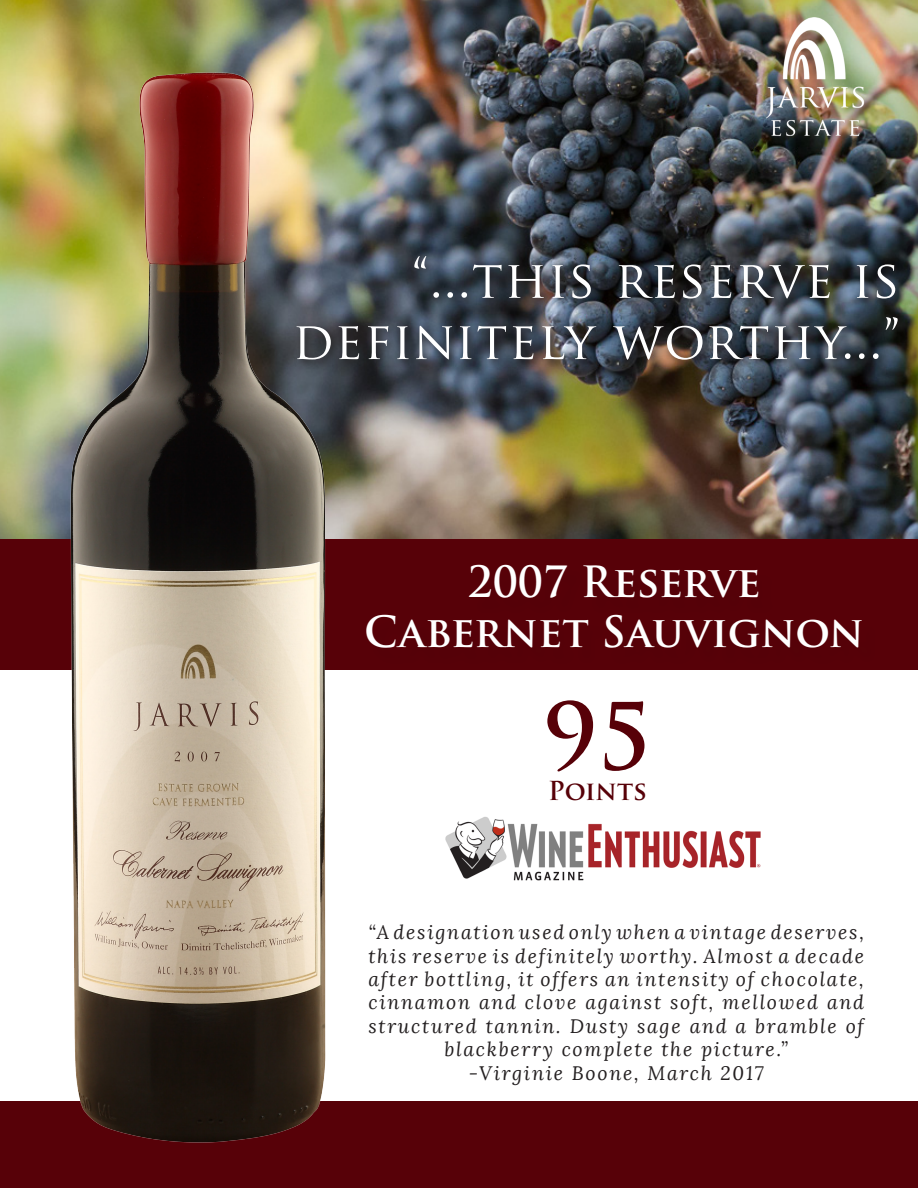
<style>
.page{position:relative;width:918px;height:1188px;background:#fff}
.page>*{position:absolute;margin:0;border:0;box-sizing:border-box;transform-origin:0 0}
.t1{font:700 90px "Trajan Pro";color:#570108}
.t2{font:51px/61.2px "Trajan Pro";letter-spacing:.025em;color:#fff;text-align:right}
.t3{font:700 42px "Trajan Pro";color:#fff}
.t4{font:700 25.5px "Trajan Pro";color:#570108}
.t5{font:italic 19.5px/23.4px "Lora";letter-spacing:.09em;color:#231f20;text-align:center}
</style>
<div class="page">
<img style="left:0;top:0;width:918px;height:540px">
<div style="left:0;top:540px;width:918px;height:130px;background:#570108"></div>
<img style="left:766px;top:18px;width:101px;height:123px">
<div style="left:0;top:1102px;width:918px;height:86px;background:#570108"></div>
<img style="left:57px;top:55px;width:275px;height:1088px">
<img style="left:445px;top:817px;width:316px;height:64px">
<svg style="left:293px;top:252px;width:616px;height:119px"></svg>
<p class="t2" style="left:292px;top:248px;width:609px">“...THIS RESERVE IS<br>DEFINITELY WORTHY...”</p>
<p class="t3" style="left:468px;top:556px;width:295px">2007 Reserve</p>
<p class="t3" style="left:364px;top:606px;width:502px">Cabernet Sauvignon</p>
<p class="t1" style="left:544px;top:681px;width:109px">95</p>
<p class="t4" style="left:548px;top:775px;width:100px">Points</p>
<p class="t5" style="left:368px;top:921px;width:497px">“A designation used only when a vintage deserves, this reserve is definitely worthy. Almost a decade after bottling, it offers an intensity of chocolate, cinnamon and clove against soft, mellowed and structured tannin. Dusty sage and a bramble of blackberry complete the picture.”</p>
<p class="t5" style="left:469px;top:1061px;width:296px">-Virginie Boone, March 2017</p>
</div>
